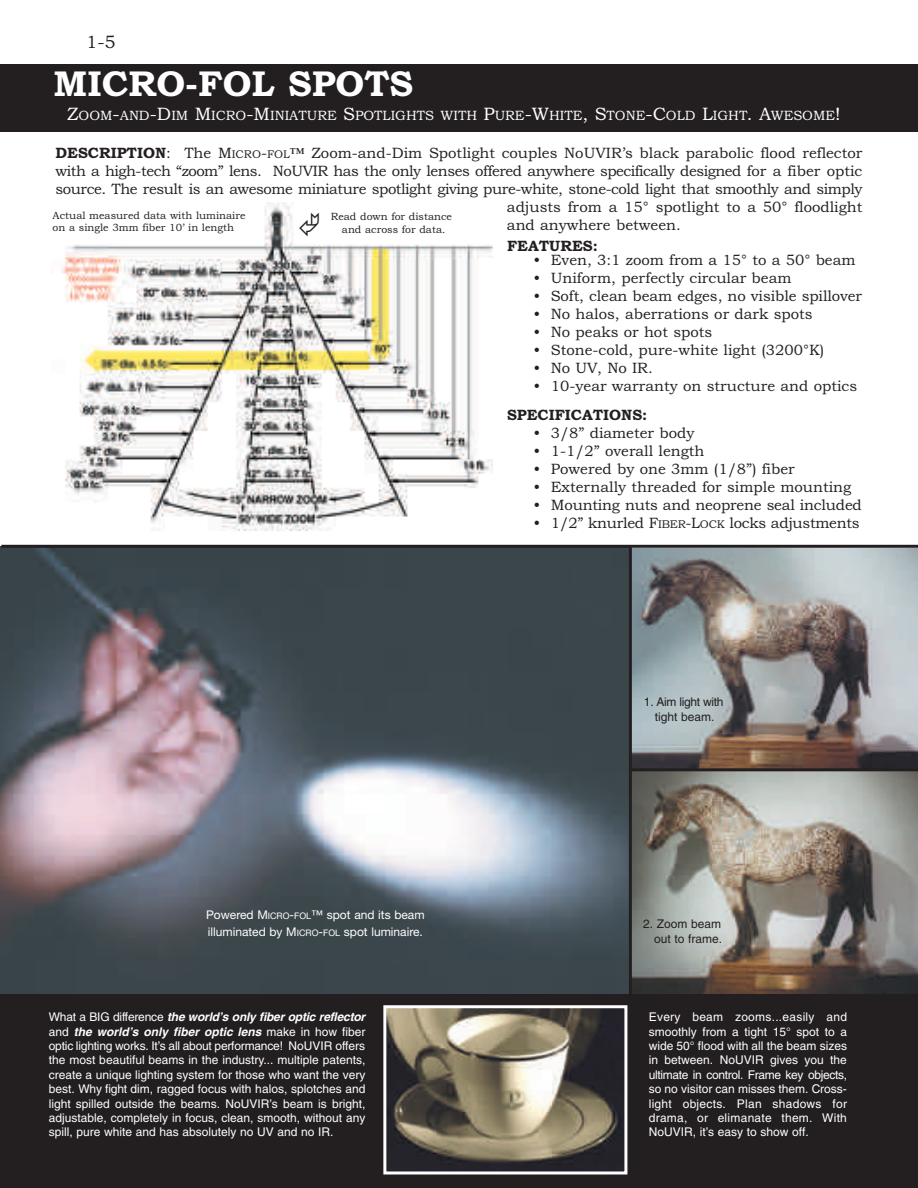
<style>
.page{position:relative;width:918px;height:1188px;background:#fff}
.page>*{position:absolute;margin:0;border:0;box-sizing:border-box;transform-origin:0 0}
.t1{font:700 36px "Bookman Old Style";color:#fff}
.t2{font:18px "Bookman Old Style";color:#231f20}
.t3{font:15px "Bookman Old Style";color:#231f20}
.t4{font:15px "Bookman Old Style";letter-spacing:-.03em;color:#231f20}
.t5{font:15px "Bookman Old Style";letter-spacing:-.02em;color:#231f20}
.t6{font:700 15px "Bookman Old Style";color:#231f20}
.t7{font:13.5px "Bookman Old Style";color:#fff}
.t8{font:12px/14.4px "Helvetica";color:#fff;text-align:justify}
.t9{font:12px/16.8px "Helvetica Neue";color:#fff}
.t10{font:12px/14.4px "Helvetica";letter-spacing:-.03em;color:#231f20;text-align:center}
.t11{font:12px/14.4px "Helvetica";color:#231f20;text-align:right}
.t12{font:10.5px/12.6px "Bookman Old Style";color:#231f20;text-align:center}
.s1{font-size:18px}
.s2{font-weight:700}
.s3{font-size:11.25px}
.s4{font-size:9px}
.s5{font-weight:700;font-style:italic}
</style>
<div class="page">
<img style="left:632px;top:772px;width:286px;height:222px">
<div style="left:0;top:994px;width:918px;height:194px;background:#231f20"></div>
<img style="left:0;top:547px;width:629px;height:447px">
<img style="left:61px;top:203px;width:432px;height:328px">
<div style="left:296px;top:212px;width:27px;height:30px;background:#fff"></div>
<img style="left:632px;top:548px;width:286px;height:220px">
<hr style="left:1px;top:545px;width:917px;height:3px;background:#231f20">
<hr style="left:631px;top:768px;width:287px;height:3px;background:#231f20">
<hr style="left:629px;top:547px;width:3px;height:448px;background:#231f20">
<img style="left:387px;top:1009px;width:236px;height:161px">
<div style="left:383px;top:1005px;width:244px;height:169px;border:3px solid #fff"></div>
<div style="left:0;top:64px;width:918px;height:68px;background:#231f20"></div>
<h2 class="t2" style="left:86px;top:31px;width:31px">1-5</h2>
<h1 class="t1" style="left:54px;top:62px;width:361px">MICRO-FOL SPOTS</h1>
<p class="t7" style="left:67px;top:108px;width:775px"><span class="s1">Z</span>OOM<span class="s1">-</span>AND<span class="s1">-D</span>IM <span class="s1">M</span>ICRO<span class="s1">-M</span>INIATURE <span class="s1">S</span>POTLIGHTS WITH <span class="s1">P</span>URE<span class="s1">-W</span>HITE<span class="s1">, S</span>TONE<span class="s1">-C</span>OLD <span class="s1">L</span>IGHT<span class="s1">. A</span>WESOME<span class="s1">!</span></p>
<p class="t3" style="left:56px;top:144px;width:808px"><span class="s2">DESCRIPTION</span>: The M<span class="s3">ICRO</span>-<span class="s3">FOL</span>™ Zoom-and-Dim Spotlight couples NoUVIR’s black parabolic flood reflector</p>
<p class="t4" style="left:55px;top:162px;width:808px">with a high-tech “zoom” lens. NoUVIR has the only lenses offered anywhere specifically designed for a fiber optic</p>
<p class="t4" style="left:55px;top:180px;width:809px">source. The result is an awesome miniature spotlight giving pure-white, stone-cold light that smoothly and simply</p>
<p class="t3" style="left:507px;top:198px;width:357px">adjusts from a 15° spotlight to a 50° floodlight</p>
<p class="t3" style="left:507px;top:216px;width:175px">and anywhere between.</p>
<p class="t6" style="left:507px;top:237px;width:92px">FEATURES:</p>
<p class="t3" style="left:533px;top:251px;width:324px">• Even, 3:1 zoom from a 15° to a 50° beam</p>
<p class="t3" style="left:533px;top:269px;width:260px">• Uniform, perfectly circular beam</p>
<p class="t3" style="left:533px;top:287px;width:330px">• Soft, clean beam edges, no visible spillover</p>
<p class="t3" style="left:533px;top:305px;width:281px">• No halos, aberrations or dark spots</p>
<p class="t3" style="left:533px;top:323px;width:180px">• No peaks or hot spots</p>
<p class="t3" style="left:533px;top:341px;width:293px">• Stone-cold, pure-white light (3200°K)</p>
<p class="t3" style="left:533px;top:359px;width:121px">• No UV, No IR.</p>
<p class="t3" style="left:533px;top:377px;width:325px">• 10-year warranty on structure and optics</p>
<p class="t6" style="left:507px;top:406px;width:142px">SPECIFICATIONS:</p>
<p class="t3" style="left:533px;top:425px;width:163px">• 3/8” diameter body</p>
<p class="t3" style="left:533px;top:443px;width:173px">• 1-1/2” overall length</p>
<p class="t3" style="left:533px;top:461px;width:263px">• Powered by one 3mm (1/8”) fiber</p>
<p class="t3" style="left:533px;top:479px;width:319px">• Externally threaded for simple mounting</p>
<p class="t3" style="left:533px;top:497px;width:330px">• Mounting nuts and neoprene seal included</p>
<p class="t5" style="left:533px;top:515px;width:328px">• 1/2” knurled F<span class="s3">IBER</span>-L<span class="s3">OCK</span> locks adjustments</p>
<p class="t12" style="left:53px;top:209px;width:195px;text-align:left">Actual measured data with luminaire on a single 3mm fiber 10’ in length</p>
<p class="t12" style="left:331px;top:210px;width:123px">Read down for distance and across for data.</p>
<p class="t9" style="left:206px;top:906px;width:220px">Powered M<span class="s4">ICRO</span>-<span class="s4">FOL</span>™ spot and its beam illuminated by M<span class="s4">ICRO</span>-<span class="s4">FOL</span> spot luminaire.</p>
<p class="t10" style="left:644px;top:695px;width:81px">1. Aim light with tight beam.</p>
<p class="t11" style="left:643px;top:917px;width:81px">2. Zoom beam out to frame.</p>
<p class="t8" style="left:49px;top:1010px;width:318px">What a BIG difference <span class="s5">the world’s only fiber optic reflector </span>and <span class="s5">the world’s only fiber optic lens</span> make in how fiber optic lighting works. It’s all about performance! NoUVIR offers the most beautiful beams in the industry... multiple patents, create a unique lighting system for those who want the very best. Why fight dim, ragged focus with halos, splotches and light spilled outside the beams. NoUVIR’s beam is bright, adjustable, completely in focus, clean, smooth, without any spill, pure white and has absolutely no UV and no IR.</p>
<p class="t8" style="left:649px;top:1010px;width:200px">Every beam zooms...easily and smoothly from a tight 15° spot to a wide 50° flood with all the beam sizes in between. NoUVIR gives you the ultimate in control. Frame key objects, so no visitor can misses them. Cross&shy;light objects. Plan shadows for drama, or elimanate them. With NoUVIR, it’s easy to show off.</p>
</div>
